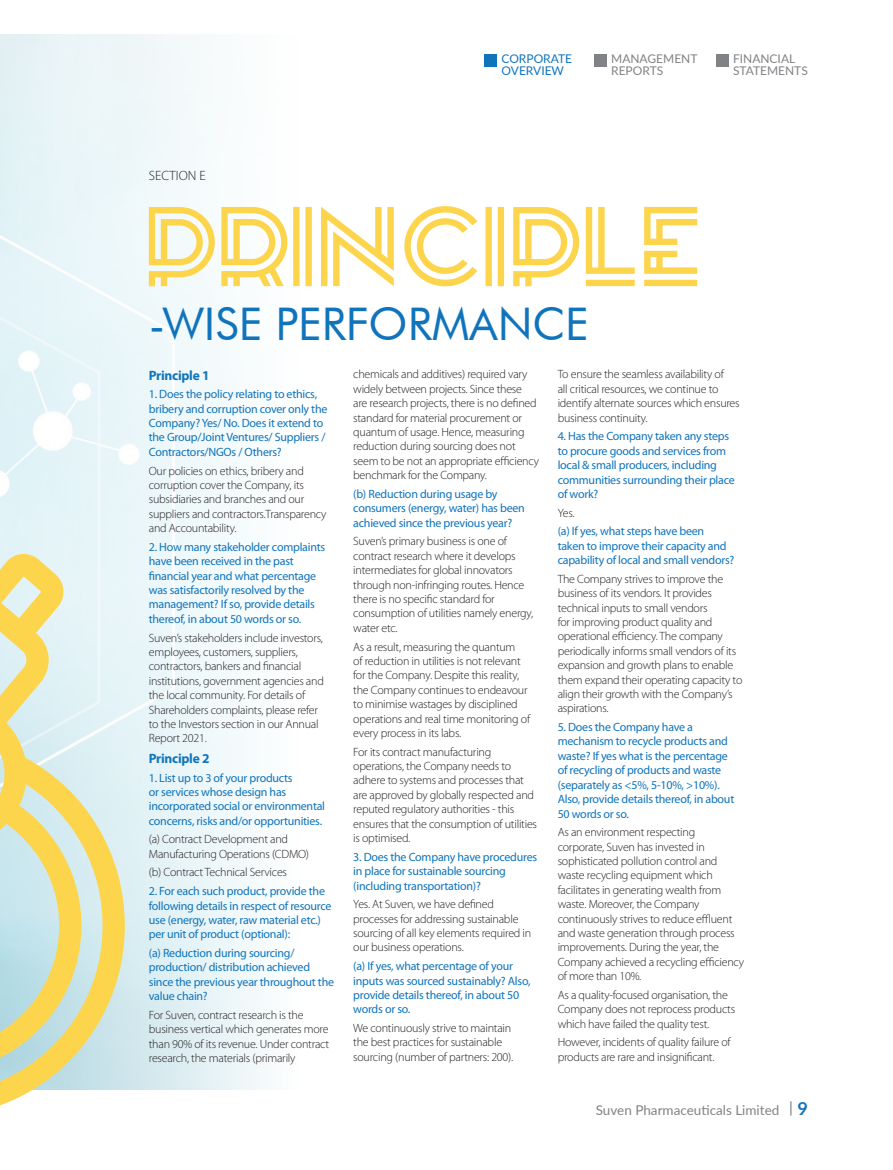
<style>
.page{position:relative;width:893px;height:1170px;background:#fff}
.page>*{position:absolute;margin:0;border:0;box-sizing:border-box;transform-origin:0 0}
.t1{font:108px "Kanji PA";color:#fdd54c}
.t2{font:45px "Futura BT";color:#1074bc}
.t3{font:13.5px "Lato";color:#808285}
.t4{font:700 13.5px "Myriad Pro";letter-spacing:-.02em;color:#1074bc}
.t5{font:300 13.5px "Myriad Pro";color:#231f20}
.t6{font:300 12px/14.4px "Myriad Pro";letter-spacing:-.02em;color:#231f20}
.t7{font:12px/14.4px "Myriad Pro";letter-spacing:-.02em;color:#1074bc}
.t8{font:12px/12px "Lato";color:#808285}
.t9{font:12px/12px "Lato";color:#1074bc}
.s1{font-weight:500;font-size:15px}
.s2{font-weight:700;font-size:18px;color:#1074bc}
</style>
<div class="page">
<svg style="left:0;top:554px;width:125px;height:552px"></svg>
<div style="left:484px;top:54px;width:13px;height:13px;background:#1074bc"></div>
<div style="left:594px;top:54px;width:13px;height:13px;background:#808285"></div>
<div style="left:716px;top:54px;width:12px;height:13px;background:#808285"></div>
<p class="t9" style="left:501px;top:52px;width:72px">CORPORATE<br>OVERVIEW</p>
<p class="t8" style="left:733px;top:52px;width:76px">FINANCIAL<br>STATEMENTS</p>
<p class="t8" style="left:611px;top:52px;width:88px">MANAGEMENT<br>REPORTS</p>
<p class="t5" style="left:149px;top:168px;width:58px">SECTION E</p>
<h1 class="t1" style="left:149px;top:186px;width:559px">PRINCIPLE</h1>
<h2 class="t2" style="left:149px;top:296px;width:441px">-WISE PERFORMANCE</h2>
<p class="t4" style="left:149px;top:366px;width:62px">Principle 1</p>
<p class="t7" style="left:149px;top:387px;width:180px">1. Does the policy relating to ethics, bribery and corruption cover only the Company? Yes/ No. Does it extend to the Group/Joint Ventures/ Suppliers / Contractors/NGOs / Others?</p>
<p class="t6" style="left:149px;top:463px;width:179px">Our policies on ethics, bribery and corruption cover the Company, its subsidiaries and branches and our suppliers and contractors.Transparency and Accountability.</p>
<p class="t7" style="left:149px;top:539px;width:178px">2. How many stakeholder complaints have been received in the past financial year and what percentage was satisfactorily resolved by the management? If so, provide details thereof, in about 50 words or so.</p>
<p class="t6" style="left:149px;top:630px;width:177px">Suven’s stakeholders include investors, employees, customers, suppliers, contractors, bankers and financial institutions, government agencies and the local community. For details of Shareholders complaints, please refer to the Investors section in our Annual Report 2021.</p>
<p class="t4" style="left:149px;top:749px;width:62px">Principle 2</p>
<p class="t7" style="left:149px;top:770px;width:178px">1. List up to 3 of your products<br>or services whose design has incorporated social or environmental concerns, risks and/or opportunities.</p>
<p class="t6" style="left:149px;top:832px;width:162px">(a) Contract Development and<br>Manufacturing Operations (CDMO)</p>
<p class="t6" style="left:149px;top:865px;width:140px">(b) Contract Technical Services</p>
<p class="t7" style="left:149px;top:883px;width:184px">2. For each such product, provide the following details in respect of resource use (energy, water, raw material etc.) per unit of product (optional):</p>
<p class="t7" style="left:149px;top:945px;width:187px">(a) Reduction during sourcing/ production/ distribution achieved since the previous year throughout the value chain?</p>
<p class="t6" style="left:149px;top:1007px;width:182px">For Suven, contract research is the business vertical which generates more than 90% of its revenue. Under contract research, the materials (primarily</p>
<p class="t6" style="left:558px;top:367px;width:183px">To ensure the seamless availability of<br>all critical resources, we continue to identify alternate sources which ensures business continuity.</p>
<p class="t7" style="left:558px;top:429px;width:179px">4. Has the Company taken any steps to procure goods and services from local &amp; small producers, including communities surrounding their place of work?</p>
<p class="t6" style="left:558px;top:505px;width:18px">Yes.</p>
<p class="t7" style="left:558px;top:524px;width:178px">(a) If yes, what steps have been<br>taken to improve their capacity and capability of local and small vendors?</p>
<p class="t6" style="left:558px;top:571px;width:186px">The Company strives to improve the business of its vendors. It provides technical inputs to small vendors<br>for improving product quality and operational efficiency. The company periodically informs small vendors of its expansion and growth plans to enable them expand their operating capacity to align their growth with the Company’s aspirations.</p>
<p class="t7" style="left:558px;top:719px;width:178px">5. Does the Company have a mechanism to recycle products and waste? If yes what is the percentage of recycling of products and waste (separately as &lt;5%, 5-10%, &gt;10%).<br>Also, provide details thereof, in about<br>50 words or so.</p>
<p class="t6" style="left:558px;top:825px;width:188px">As an environment respecting corporate, Suven has invested in sophisticated pollution control and waste recycling equipment which facilitates in generating wealth from waste. Moreover, the Company continuously strives to reduce effluent and waste generation through process improvements. During the year, the Company achieved a recycling efficiency of more than 10%.</p>
<p class="t6" style="left:558px;top:987px;width:179px">As a quality-focused organisation, the<br>Company does not reprocess products which have failed the quality test.</p>
<p class="t6" style="left:558px;top:1035px;width:174px">However, incidents of quality failure of products are rare and insignificant.</p>
<p class="t6" style="left:353px;top:367px;width:187px">chemicals and additives) required vary widely between projects. Since these are research projects, there is no defined standard for material procurement or quantum of usage. Hence, measuring reduction during sourcing does not seem to be not an appropriate efficiency benchmark for the Company.</p>
<p class="t7" style="left:353px;top:486px;width:173px">(b) Reduction during usage by consumers (energy, water) has been achieved since the previous year?</p>
<p class="t6" style="left:353px;top:534px;width:181px">Suven’s primary business is one of contract research where it develops intermediates for global innovators through non-infringing routes. Hence there is no specific standard for consumption of utilities namely energy, water etc.</p>
<p class="t6" style="left:353px;top:639px;width:178px">As a result, measuring the quantum<br>of reduction in utilities is not relevant for the Company. Despite this reality, the Company continues to endeavour to minimise wastages by disciplined operations and real time monitoring of every process in its labs.</p>
<p class="t6" style="left:353px;top:744px;width:185px">For its contract manufacturing operations, the Company needs to adhere to systems and processes that are approved by globally respected and reputed regulatory authorities - this ensures that the consumption of utilities is optimised.</p>
<p class="t7" style="left:353px;top:849px;width:185px">3. Does the Company have procedures in place for sustainable sourcing (including transportation)?</p>
<p class="t6" style="left:353px;top:897px;width:180px">Yes. At Suven, we have defined processes for addressing sustainable sourcing of all key elements required in our business operations.</p>
<p class="t7" style="left:353px;top:958px;width:179px">(a) If yes, what percentage of your inputs was sourced sustainably? Also, provide details thereof, in about 50 words or so.</p>
<p class="t6" style="left:353px;top:1020px;width:161px">We continuously strive to maintain the best practices for sustainable sourcing (number of partners: 200).</p>
<p class="t3" style="left:596px;top:1100px;width:214px">Suven Pharmaceuticals Limited <span class="s1">|</span> <span class="s2">9</span></p>
</div>
